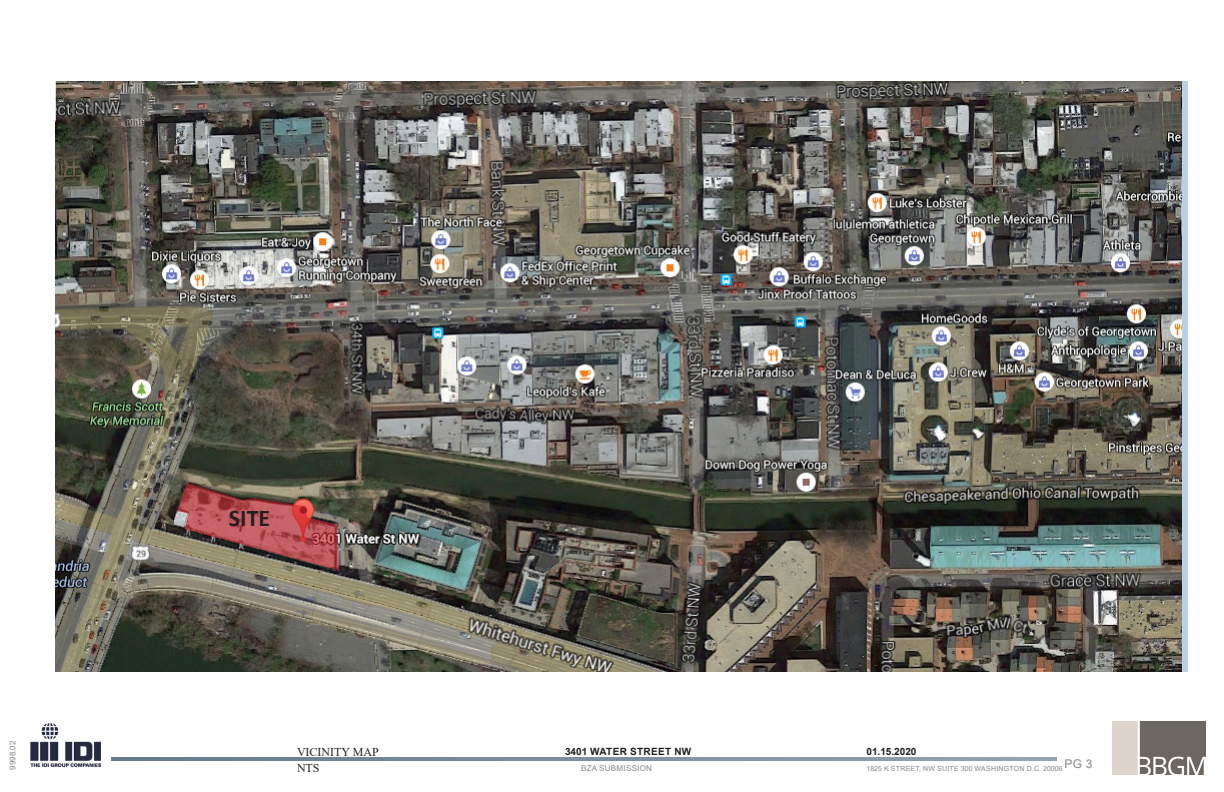
<style>
.page{position:relative;width:1224px;height:792px;background:#fff}
.page>*{position:absolute;margin:0;border:0;box-sizing:border-box;transform-origin:0 0}
.t1{font:700 24px "Calibri";color:#231f20}
.t2{font:12px "Times New Roman";color:#231f20}
.t3{font:12px "Arial";color:#84888a}
.t4{font:700 10px "Arial";letter-spacing:.035em;color:#231f20}
.t5{font:700 10px "Arial";color:#231f20}
.t6{font:8px "Arial";letter-spacing:.035em;color:#84888a}
.t7{font:7px "Arial";letter-spacing:.035em;color:#84888a}
</style>
<div class="page">
<svg style="left:111px;top:758px;width:945px;height:3px;background:#7f8f9d"></svg>
<img style="left:56px;top:81px;width:1132px;height:590px">
<img style="left:175px;top:481px;width:166px;height:91px">
<img style="left:1112px;top:721px;width:94px;height:54px">
<img style="left:30px;top:722px;width:72px;height:46px">
<p class="t6" style="left:7px;top:770px;width:30px;rotate:-90deg">9998.02</p>
<h1 class="t1" style="left:229px;top:501px;width:43px">SITE</h1>
<h2 class="t2" style="left:297px;top:744px;width:83px">VICINITY MAP</h2>
<h3 class="t5" style="left:866px;top:744px;width:52px">01.15.2020</h3>
<h2 class="t2" style="left:297px;top:759px;width:24px">NTS</h2>
<h3 class="t4" style="left:565px;top:745px;width:128px">3401 WATER STREET NW</h3>
<p class="t6" style="left:581px;top:763px;width:72px">BZA SUBMISSION</p>
<p class="t7" style="left:866px;top:763px;width:198px">1825 K STREET, NW SUITE 300 WASHINGTON D.C. 20006</p>
<h2 class="t3" style="left:1065px;top:755px;width:29px">PG 3</h2>
</div>
